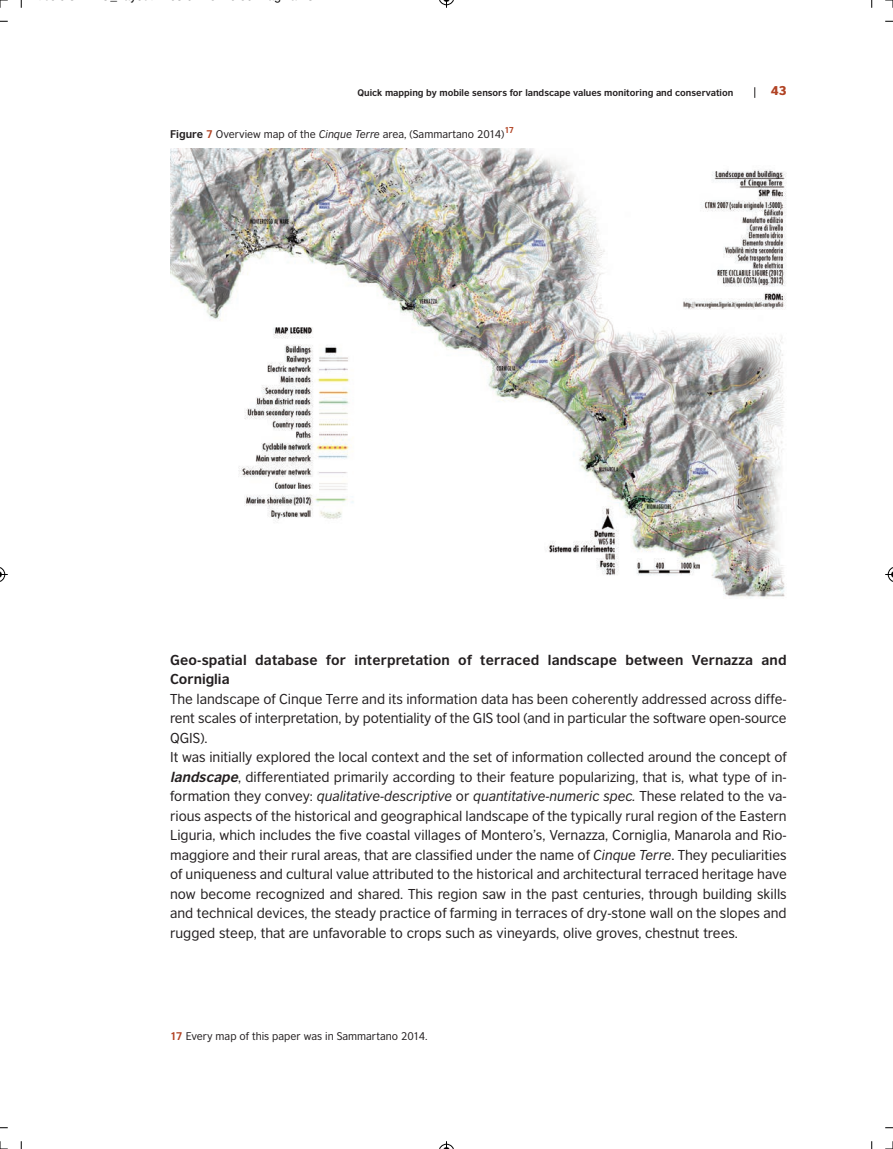
<style>
.page{position:relative;width:893px;height:1149px;background:#fff}
.page>*{position:absolute;margin:0;border:0;box-sizing:border-box;transform-origin:0 0}
.t1{font:13.5px/19.5px "British Council Sans";color:#231f20}
.t2{font:700 13.5px/19.5px "British Council Sans";letter-spacing:.01em;color:#231f20}
.t3{font:900 12px "British Council Sans";color:#b14324}
.t4{font:12px "Helvetica";color:#000}
.t5{font:10.5px "British Council Sans";color:#231f20}
.t6{font:700 9px "British Council Sans";color:#231f20}
.s1{font-weight:700}
.s2{font-weight:700;color:#b14324}
.s3{font-style:italic}
.s4{font-weight:700;font-style:italic}
</style>
<div class="page">
<img style="left:170px;top:149px;width:617px;height:449px">
<svg style="left:0;top:0;width:8px;height:8px"></svg>
<svg style="left:885px;top:0;width:8px;height:8px"></svg>
<svg style="left:0;top:1141px;width:8px;height:8px"></svg>
<svg style="left:885px;top:1141px;width:8px;height:8px"></svg>
<svg style="left:439px;top:0;width:15px;height:8px"></svg>
<svg style="left:439px;top:1141px;width:15px;height:7px"></svg>
<svg style="left:0;top:567px;width:8px;height:15px"></svg>
<svg style="left:885px;top:567px;width:8px;height:15px"></svg>
<p class="t4" style="left:110px;top:-8px;width:8px">_</p>
<p class="t6" style="left:357px;top:89px;width:377px">Quick mapping by mobile sensors for landscape values monitoring and conservation</p>
<p class="t3" style="left:771px;top:86px;width:17px">43</p>
<p class="t5" style="left:170px;top:130px;width:346px"><span class="s1">Figure</span> <span class="s2">7</span> Overview map of the <span class="s3">Cinque Terre</span> area, (Sammartano 2014)<sup>17</sup></p>
<p class="t2" style="left:170px;top:651px;width:618px">Geo-spatial database for interpretation of terraced landscape between Vernazza and<br>Corniglia</p>
<p class="t1" style="left:170px;top:690px;width:618px">The landscape of Cinque Terre and its information data has been coherently addressed across diffe&shy;rent scales of interpretation, by potentiality of the GIS tool (and in particular the software open-source QGIS).<br>It was initially explored the local context and the set of information collected around the concept of <span class="s4">landscape</span>, differentiated primarily according to their feature popularizing, that is, what type of in&shy;formation they convey: <span class="s3">qualitative-descriptive</span> or <span class="s3">quantitative-numeric spec.</span> These related to the va&shy;rious aspects of the historical and geographical landscape of the typically rural region of the Eastern Liguria, which includes the five coastal villages of Montero’s, Vernazza, Corniglia, Manarola and Rio&shy;maggiore and their rural areas, that are classified under the name of <span class="s3">Cinque Terre</span>. They peculiarities of uniqueness and cultural value attributed to the historical and architectural terraced heritage have now become recognized and shared. This region saw in the past centuries, through building skills and technical devices, the steady practice of farming in terraces of dry-stone wall on the slopes and rugged steep, that are unfavorable to crops such as vineyards, olive groves, chestnut trees.</p>
<p class="t5" style="left:170px;top:1032px;width:259px"><span class="s2">17</span> Every map of this paper was in Sammartano 2014.</p>
</div>
